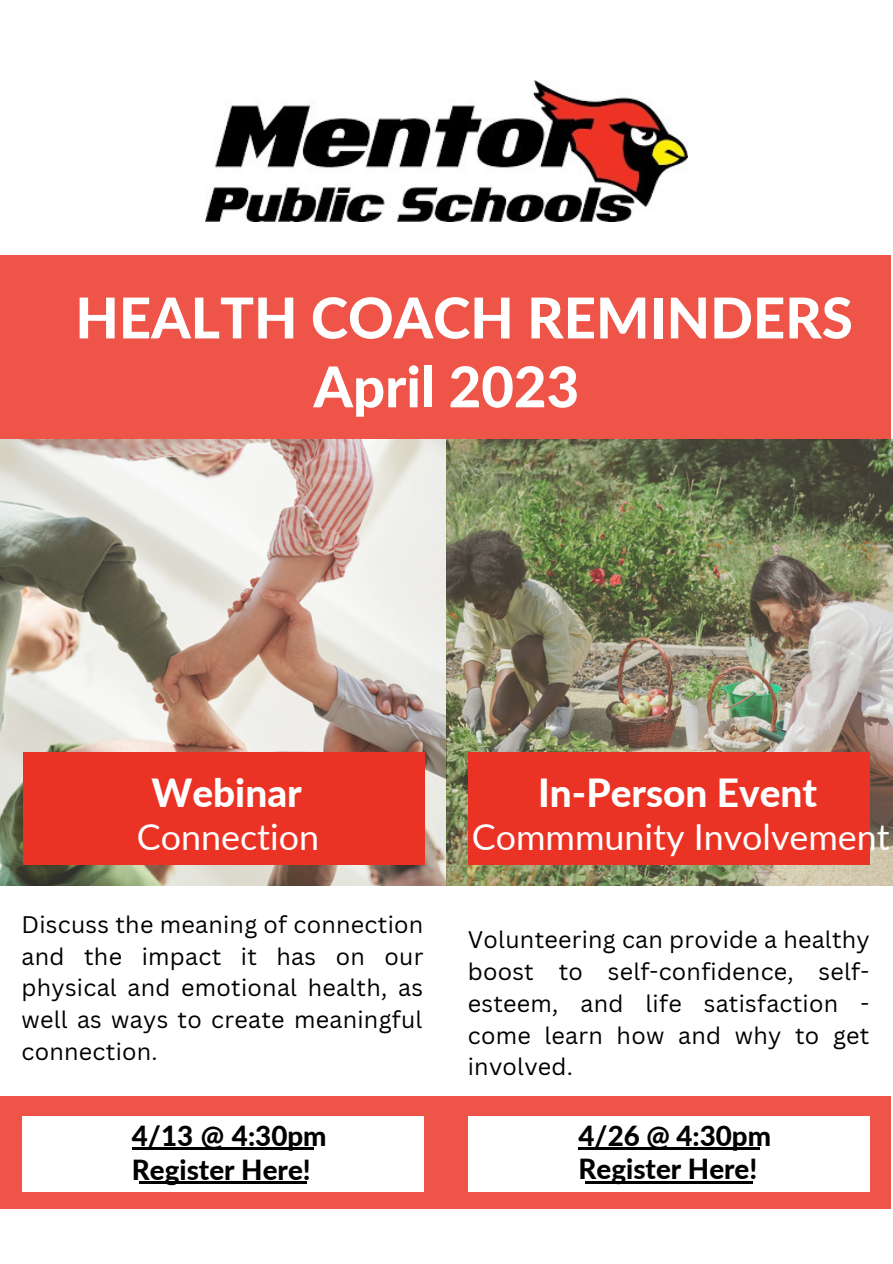
<style>
.page{position:relative;width:893px;height:1264px;background:#fff}
.page>*{position:absolute;margin:0;border:0;box-sizing:border-box;transform-origin:0 0}
.t1{font:800 56.25px/68.8px "Lato";color:#fff}
.t2{font:800 38.7px "Lato";color:#fff}
.t3{font:35.85px "Lato";color:#fff}
.t4{font:800 27.75px/33.9px "Lato";color:#000}
.t5{font:23.25px/31.7px "Canva Sans";letter-spacing:.01em;color:#000;text-align:justify}
</style>
<div class="page">
<img style="left:206px;top:80px;width:481px;height:142px">
<div style="left:0;top:256px;width:890px;height:183px;background:#ee5448"></div>
<div style="left:0;top:1096px;width:890px;height:112px;background:#ee5448"></div>
<img style="left:0;top:439px;width:892px;height:446px">
<div style="left:23px;top:752px;width:401px;height:113px;background:#eb3325"></div>
<div style="left:22px;top:1116px;width:401px;height:75px;background:#fff"></div>
<hr style="left:132px;top:1147px;width:181px;height:2px;background:#000">
<hr style="left:139px;top:1181px;width:167px;height:2px;background:#000">
<div style="left:468px;top:752px;width:401px;height:113px;background:#eb3325"></div>
<div style="left:468px;top:1116px;width:402px;height:75px;background:#fff"></div>
<hr style="left:578px;top:1147px;width:182px;height:2px;background:#000">
<hr style="left:585px;top:1181px;width:167px;height:2px;background:#000">
<h1 class="t1" style="left:313px;top:282px;width:540px;text-indent:-238px">HEALTH COACH REMINDERS<br>April 2023</h1>
<h2 class="t2" style="left:151px;top:768px;width:152px">Webinar</h2>
<h2 class="t2" style="left:538px;top:768px;width:280px">In-Person Event</h2>
<h3 class="t3" style="left:137px;top:814px;width:183px">Connection</h3>
<h3 class="t3" style="left:472px;top:814px;width:419px">Commmunity Involvement</h3>
<p class="t5" style="left:21px;top:908px;width:403px">Discuss the meaning of connection and the impact it has on our physical and emotional health, as well as ways to create meaningful connection.</p>
<p class="t5" style="left:468px;top:923px;width:403px">Volunteering can provide a healthy boost to self-confidence, self&shy;esteem, and life satisfaction - come learn how and why to get involved.</p>
<p class="t4" style="left:132px;top:1118px;width:196px">4/13 @ 4:30pm<br>Register Here!</p>
<p class="t4" style="left:578px;top:1118px;width:194px">4/26 @ 4:30pm<br>Register Here!</p>
</div>
